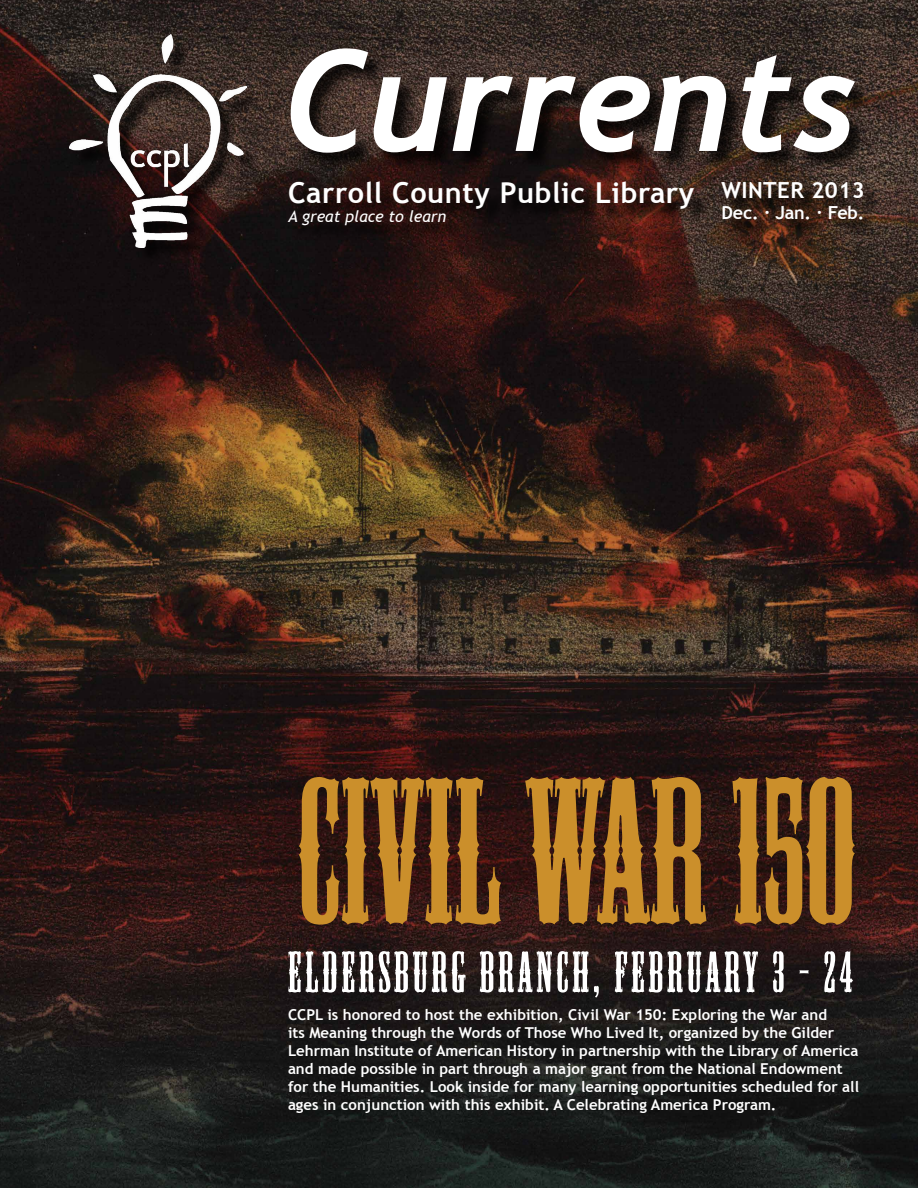
<style>
.page{position:relative;width:918px;height:1188px;background:#fff}
.page>*{position:absolute;margin:0;border:0;box-sizing:border-box;transform-origin:0 0}
.t1{font:192.45px "Mesquite Std";color:#cb8f2b}
.t2{font:italic 700 141px "Trebuchet";color:#fff}
.t3{font:54px "Mesquite Std";letter-spacing:.07em;color:#fff}
.t4{font:700 28.8px "Trebuchet MS";letter-spacing:.02em;color:#fff}
.t5{font:700 22.2px "Trebuchet MS";letter-spacing:.02em;color:#fff}
.t6{font:700 18px "Trebuchet MS";letter-spacing:-.01em;color:#fff}
.t7{font:italic 16.05px "Trebuchet MS";color:#fff}
.t8{font:700 15px/18px "Trebuchet MS";color:#fff}
</style>
<div class="page">
<img style="left:0;top:0;width:918px;height:1188px">
<svg style="left:291px;top:184px;width:420px;height:59px;background:#281310"></svg>
<svg style="left:725px;top:184px;width:156px;height:54px;background:#3b261b"></svg>
<div style="left:293px;top:51px;width:580px;height:120px;background:#000;opacity:.75"></div>
<div style="left:72px;top:38px;width:192px;height:228px;background:#000;opacity:.75"></div>
<img style="left:69px;top:35px;width:177px;height:212px">
<h2 class="t2" style="left:283px;top:15px;width:576px">Currents</h2>
<h3 class="t4" style="left:288px;top:174px;width:408px">Carroll County Public Library</h3>
<p class="t7" style="left:288px;top:207px;width:160px">A great place to learn</p>
<h3 class="t5" style="left:721px;top:176px;width:145px">WINTER 2013</h3>
<p class="t6" style="left:721px;top:202px;width:145px">Dec. · Jan. · Feb.</p>
<h1 class="t1" style="left:296px;top:748px;width:562px">CIVIL WAR 150</h1>
<h3 class="t3" style="left:288px;top:943px;width:567px">ELDERSBURG BRANCH, FEBRUARY 3 - 24</h3>
<p class="t8" style="left:288px;top:1006px;width:573px">CCPL is honored to host the exhibition, Civil War 150: Exploring the War and<br>its Meaning through the Words of Those Who Lived It, organized by the Gilder Lehrman Institute of American History in partnership with the Library of America and made possible in part through a major grant from the National Endowment for the Humanities. Look inside for many learning opportunities scheduled for all ages in conjunction with this exhibit. A Celebrating America Program.</p>
</div>
